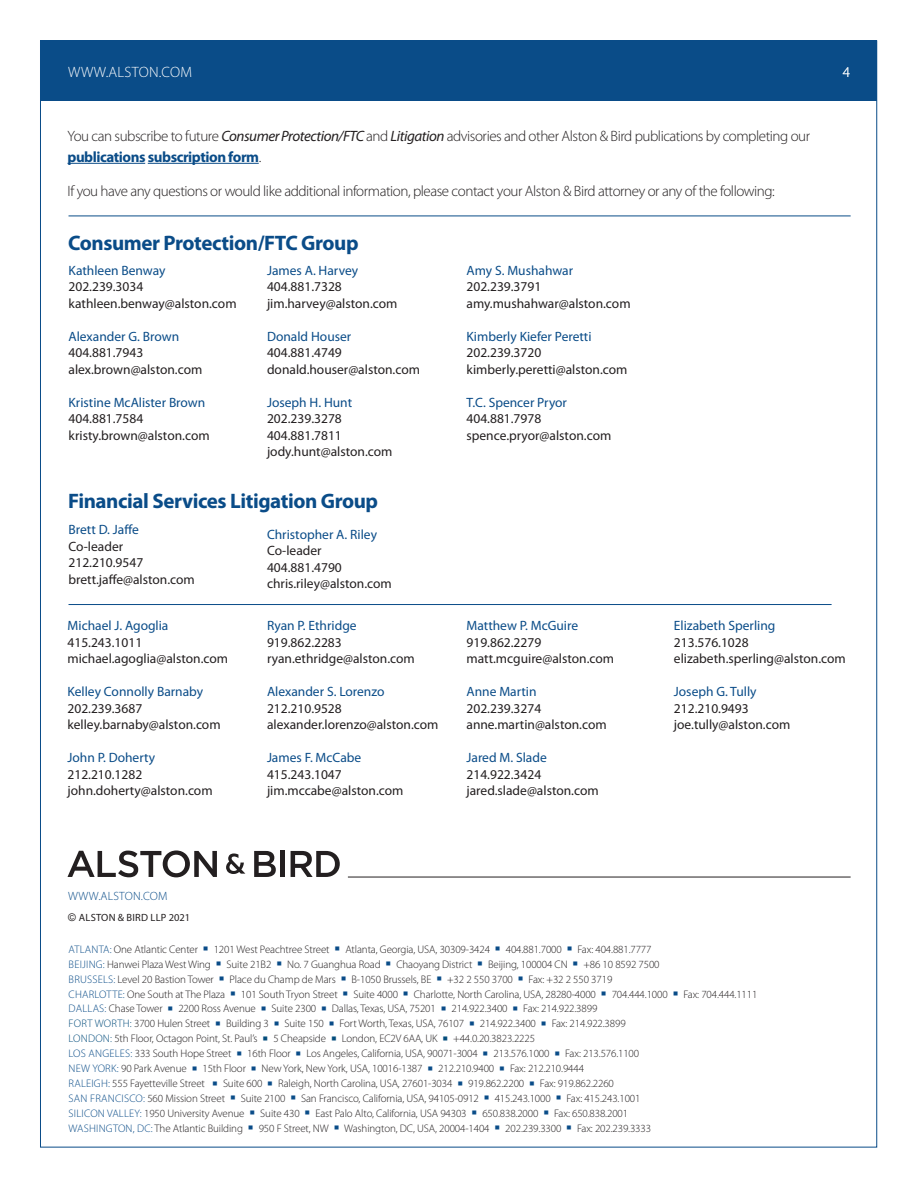
<style>
.page{position:relative;width:918px;height:1188px;background:#fff}
.page>*{position:absolute;margin:0;border:0;box-sizing:border-box;transform-origin:0 0}
.t1{font:700 21px "Myriad Pro";letter-spacing:-.02em;color:#0a4c88}
.t2{font:300 15px/21px "Myriad Pro";letter-spacing:-.03em;color:#231f20}
.t3{font:300 15px "Myriad Pro";letter-spacing:.02em;color:#fff}
.t4{font:13.5px/16.5px "Myriad Pro";color:#231f20}
.t5{font:13.5px "Myriad Pro";color:#0a4c88}
.t6{font:300 12px "Myriad Pro";letter-spacing:.02em;color:#0a4c88}
.t7{font:300 10.95px/14.9px "Myriad Pro";letter-spacing:-.01em;color:#231f20}
.t8{font:10.5px "Myriad Pro";letter-spacing:.02em;color:#231f20}
.s1{font-weight:400;font-style:italic}
.s2{font-weight:700;color:#0a4c88}
.s3{font-family:"Arial"}
.s4{color:#0a4c88}
.s5{color:#044d7c}
</style>
<div class="page">
<div style="left:40px;top:41px;width:838px;height:60px;background:#0a4c88"></div>
<hr style="left:348px;top:877px;width:503px;height:1px;background:#231f20">
<svg style="left:67px;top:850px;width:150px;height:27px"></svg>
<svg style="left:226px;top:853px;width:19px;height:21px"></svg>
<svg style="left:254px;top:851px;width:22px;height:26px"></svg>
<div style="left:280px;top:851px;width:5px;height:26px;background:#231f20"></div>
<svg style="left:291px;top:851px;width:49px;height:26px"></svg>
<hr style="left:69px;top:216px;width:782px;height:1px;background:#0a4c88">
<hr style="left:67px;top:163px;width:78px;height:1px;background:#0a4c88">
<hr style="left:148px;top:163px;width:111px;height:1px;background:#0a4c88">
<hr style="left:69px;top:604px;width:763px;height:1px;background:#0a4c88">
<h2 class="t3" style="left:68px;top:63px;width:126px">WWW.ALSTON.COM</h2>
<h2 class="t3" style="left:843px;top:63px;width:9px">4</h2>
<h2 class="t2" style="left:67px;top:125px;width:744px">You can subscribe to future <span class="s1">Consumer Protection/FTC</span> and <span class="s1">Litigation</span> advisories and other Alston &amp; Bird publications by completing our <span class="s2">publications subscription form</span>.</h2>
<h2 class="t2" style="left:67px;top:181px;width:709px">If you have any questions or would like additional information, please contact your Alston &amp; Bird attorney or any of the following:</h2>
<h1 class="t1" style="left:68px;top:229px;width:292px">Consumer Protection/FTC Group</h1>
<p class="t5" style="left:69px;top:262px;width:99px">Kathleen Benway</p>
<p class="t4" style="left:69px;top:278px;width:170px">202.239.3034 kathleen.benway@alston.com</p>
<p class="t5" style="left:69px;top:328px;width:112px">Alexander G. Brown</p>
<p class="t4" style="left:69px;top:344px;width:135px">404.881.7943 alex.brown@alston.com</p>
<p class="t5" style="left:69px;top:394px;width:138px">Kristine McAlister Brown</p>
<p class="t4" style="left:69px;top:410px;width:143px">404.881.7584 kristy.brown@alston.com</p>
<p class="t5" style="left:267px;top:262px;width:93px">James A. Harvey</p>
<p class="t4" style="left:267px;top:278px;width:132px">404.881.7328 jim.harvey@alston.com</p>
<p class="t5" style="left:267px;top:328px;width:86px">Donald Houser</p>
<p class="t4" style="left:267px;top:344px;width:155px">404.881.4749 donald.houser@alston.com</p>
<p class="t5" style="left:267px;top:394px;width:87px">Joseph H. Hunt</p>
<p class="t4" style="left:267px;top:410px;width:127px">202.239.3278<br>404.881.7811 jody.hunt@alston.com</p>
<h1 class="t1" style="left:68px;top:487px;width:312px">Financial Services Litigation Group</h1>
<p class="t5" style="left:69px;top:521px;width:72px">Brett D. Jaffe</p>
<p class="t4" style="left:69px;top:538px;width:128px">Co-leader<br>212.210.9547 brett.jaffe@alston.com</p>
<p class="t5" style="left:267px;top:526px;width:112px">Christopher A. Riley</p>
<p class="t4" style="left:267px;top:542px;width:126px">Co-leader<br>404.881.4790 chris.riley@alston.com</p>
<p class="t5" style="left:68px;top:617px;width:102px">Michael J. Agoglia</p>
<p class="t4" style="left:68px;top:634px;width:162px">415.243.1011 michael.agoglia@alston.com</p>
<p class="t5" style="left:68px;top:683px;width:137px">Kelley Connolly Barnaby</p>
<p class="t4" style="left:68px;top:700px;width:155px">202.239.3687 kelley.barnaby@alston.com</p>
<p class="t5" style="left:68px;top:749px;width:89px">John P. Doherty</p>
<p class="t4" style="left:68px;top:766px;width:147px">212.210.1282 john.doherty@alston.com</p>
<p class="t5" style="left:267px;top:617px;width:91px">Ryan P. Ethridge</p>
<p class="t4" style="left:267px;top:634px;width:149px">919.862.2283 ryan.ethridge@alston.com</p>
<p class="t5" style="left:267px;top:683px;width:119px">Alexander S. Lorenzo</p>
<p class="t4" style="left:267px;top:700px;width:173px">212.210.9528 alexander.lorenzo@alston.com</p>
<p class="t5" style="left:267px;top:749px;width:96px">James F. McCabe</p>
<p class="t4" style="left:267px;top:766px;width:138px">415.243.1047 jim.mccabe@alston.com</p>
<p class="t5" style="left:467px;top:262px;width:108px">Amy S. Mushahwar</p>
<p class="t4" style="left:467px;top:278px;width:166px">202.239.3791 amy.mushahwar@alston.com</p>
<p class="t5" style="left:467px;top:328px;width:127px">Kimberly Kiefer Peretti</p>
<p class="t4" style="left:467px;top:344px;width:162px">202.239.3720 kimberly.peretti@alston.com</p>
<p class="t5" style="left:467px;top:394px;width:102px">T.C. Spencer Pryor</p>
<p class="t4" style="left:467px;top:410px;width:146px">404.881.7978 spence.pryor@alston.com</p>
<p class="t5" style="left:467px;top:617px;width:113px">Matthew P. McGuire</p>
<p class="t4" style="left:467px;top:634px;width:149px">919.862.2279 matt.mcguire@alston.com</p>
<p class="t5" style="left:467px;top:683px;width:72px">Anne Martin</p>
<p class="t4" style="left:467px;top:700px;width:142px">202.239.3274 anne.martin@alston.com</p>
<p class="t5" style="left:467px;top:749px;width:82px">Jared M. Slade</p>
<p class="t4" style="left:467px;top:766px;width:134px">214.922.3424 jared.slade@alston.com</p>
<p class="t5" style="left:674px;top:617px;width:103px">Elizabeth Sperling</p>
<p class="t4" style="left:674px;top:634px;width:173px">213.576.1028 elizabeth.sperling@alston.com</p>
<p class="t5" style="left:674px;top:683px;width:84px">Joseph G. Tully</p>
<p class="t4" style="left:674px;top:700px;width:118px">212.210.9493 joe.tully@alston.com</p>
<p class="t6" style="left:68px;top:889px;width:101px">WWW.ALSTON.COM</p>
<p class="t8" style="left:68px;top:911px;width:124px"><span class="s3">©</span> ALSTON &amp; BIRD LLP 2021</p>
<p class="t7" style="left:69px;top:942px;width:690px"><span class="s4">ATLANTA:</span> One Atlantic Center <span class="s4">■</span> 1201 West Peachtree Street <span class="s4">■</span> Atlanta, Georgia, USA, 30309-3424 <span class="s4">■</span> 404.881.7000 <span class="s4">■</span> Fax: 404.881.7777<br><span class="s4">BEIJING:</span> Hanwei Plaza West Wing <span class="s4">■</span> Suite 21B2 <span class="s4">■</span> No. 7 Guanghua Road <span class="s4">■</span> Chaoyang District <span class="s4">■</span> Beijing, 100004 CN <span class="s4">■</span> +86 10 8592 7500<br><span class="s4">BRUSSELS:</span> Level 20 Bastion Tower <span class="s4">■</span> Place du Champ de Mars <span class="s4">■</span> B-1050 Brussels, BE <span class="s4">■</span> +32 2 550 3700 <span class="s4">■</span> Fax: +32 2 550 3719<br><span class="s4">CHARLOTTE:</span> One South at The Plaza <span class="s4">■</span> 101 South Tryon Street <span class="s4">■</span> Suite 4000 <span class="s4">■</span> Charlotte, North Carolina, USA, 28280-4000 <span class="s4">■</span> 704.444.1000 <span class="s4">■</span> Fax: 704.444.1111<br><span class="s4">DALLAS:</span> Chase Tower <span class="s4">■</span> 2200 Ross Avenue <span class="s4">■</span> Suite 2300 <span class="s4">■</span> Dallas, Texas, USA, 75201 <span class="s4">■</span> 214.922.3400 <span class="s4">■</span> Fax: 214.922.3899<br><span class="s5">FORT WORTH:</span> 3700 Hulen Street <span class="s4">■</span> Building 3 <span class="s4">■</span> Suite 150 <span class="s4">■</span> Fort Worth, Texas, USA, 76107 <span class="s4">■</span> 214.922.3400 <span class="s4">■</span> Fax: 214.922.3899<br><span class="s5">LONDON:</span> 5th Floor, Octagon Point, St. Paul’s <span class="s5">■</span> 5 Cheapside <span class="s5">■</span> London, EC2V 6AA, UK <span class="s5">■</span> +44.0.20.3823.2225<br><span class="s4">LOS ANGELES:</span> 333 South Hope Street <span class="s4">■</span> 16th Floor <span class="s4">■</span> Los Angeles, California, USA, 90071-3004 <span class="s4">■</span> 213.576.1000 <span class="s4">■</span> Fax: 213.576.1100<br><span class="s4">NEW YORK:</span> 90 Park Avenue <span class="s4">■</span> 15th Floor <span class="s4">■</span> New York, New York, USA, 10016-1387 <span class="s4">■</span> 212.210.9400 <span class="s4">■</span> Fax: 212.210.9444<br><span class="s4">RALEIGH:</span> 555 Fayetteville Street <span class="s4">■</span> Suite 600 <span class="s4">■</span> Raleigh, North Carolina, USA, 27601-3034 <span class="s4">■</span> 919.862.2200 <span class="s4">■</span> Fax: 919.862.2260<br><span class="s4">SAN FRANCISCO:</span> 560 Mission Street <span class="s4">■</span> Suite 2100 <span class="s4">■</span> San Francisco, California, USA, 94105-0912 <span class="s4">■</span> 415.243.1000 <span class="s4">■</span> Fax: 415.243.1001<br><span class="s4">SILICON VALLEY:</span> 1950 University Avenue <span class="s4">■</span> Suite 430 <span class="s4">■</span> East Palo Alto, California, USA 94303 <span class="s4">■</span> 650.838.2000 <span class="s4">■</span> Fax: 650.838.2001<br><span class="s4">WASHINGTON, DC:</span> The Atlantic Building <span class="s4">■</span> 950 F Street, NW <span class="s4">■</span> Washington, DC, USA, 20004-1404 <span class="s4">■</span> 202.239.3300 <span class="s4">■</span> Fax: 202.239.3333</p>
</div>
